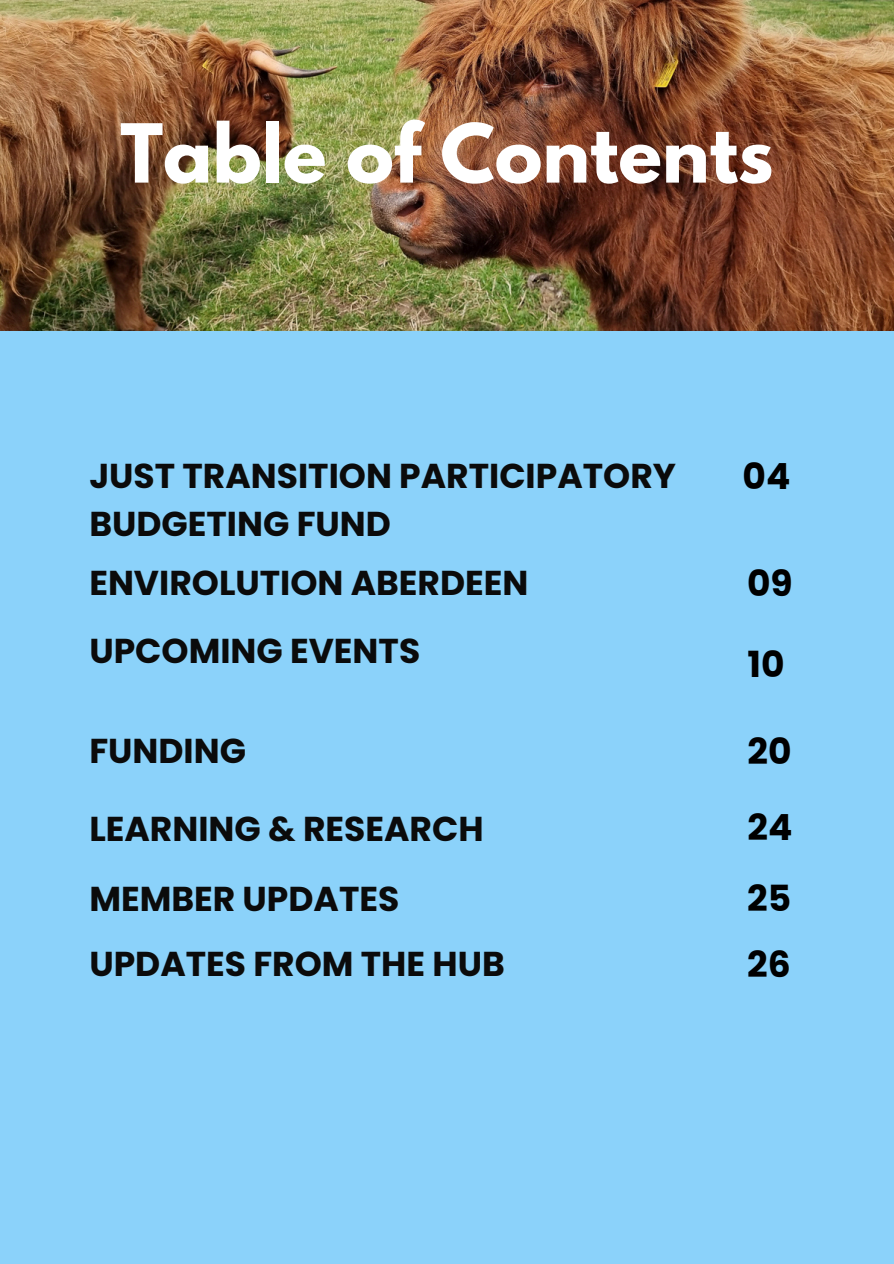
<style>
.page{position:relative;width:894px;height:1264px;background:#fff}
.page>*{position:absolute;margin:0;border:0;box-sizing:border-box;transform-origin:0 0}
.t1{font:700 72px "League Spartan";color:#fff}
.t2{font:700 36px "Poppins";color:#000}
.t3{font:700 34.5px "Poppins";color:#0b0b0b}
</style>
<div class="page">
<div style="left:0;top:0;width:893px;height:1263px;background:#8bd2fa"></div>
<img style="left:0;top:0;width:893px;height:330px">
<h1 class="t1" style="left:120px;top:118px;width:654px">Table of Contents</h1>
<p class="t3" style="left:89px;top:452px;width:588px">JUST TRANSITION PARTICIPATORY</p>
<p class="t2" style="left:742px;top:451px;width:49px">04</p>
<p class="t3" style="left:89px;top:499px;width:303px">BUDGETING FUND</p>
<p class="t3" style="left:89px;top:558px;width:440px">ENVIROLUTION ABERDEEN</p>
<p class="t2" style="left:747px;top:558px;width:47px">09</p>
<p class="t3" style="left:89px;top:627px;width:332px">UPCOMING EVENTS</p>
<p class="t2" style="left:747px;top:639px;width:38px">10</p>
<p class="t3" style="left:89px;top:727px;width:158px">FUNDING</p>
<p class="t2" style="left:747px;top:726px;width:46px">20</p>
<p class="t3" style="left:89px;top:805px;width:395px">LEARNING &amp; RESEARCH</p>
<p class="t2" style="left:747px;top:802px;width:46px">24</p>
<p class="t3" style="left:89px;top:874px;width:311px">MEMBER UPDATES</p>
<p class="t2" style="left:747px;top:873px;width:45px">25</p>
<p class="t3" style="left:89px;top:939px;width:417px">UPDATES FROM THE HUB</p>
<p class="t2" style="left:747px;top:939px;width:45px">26</p>
</div>
